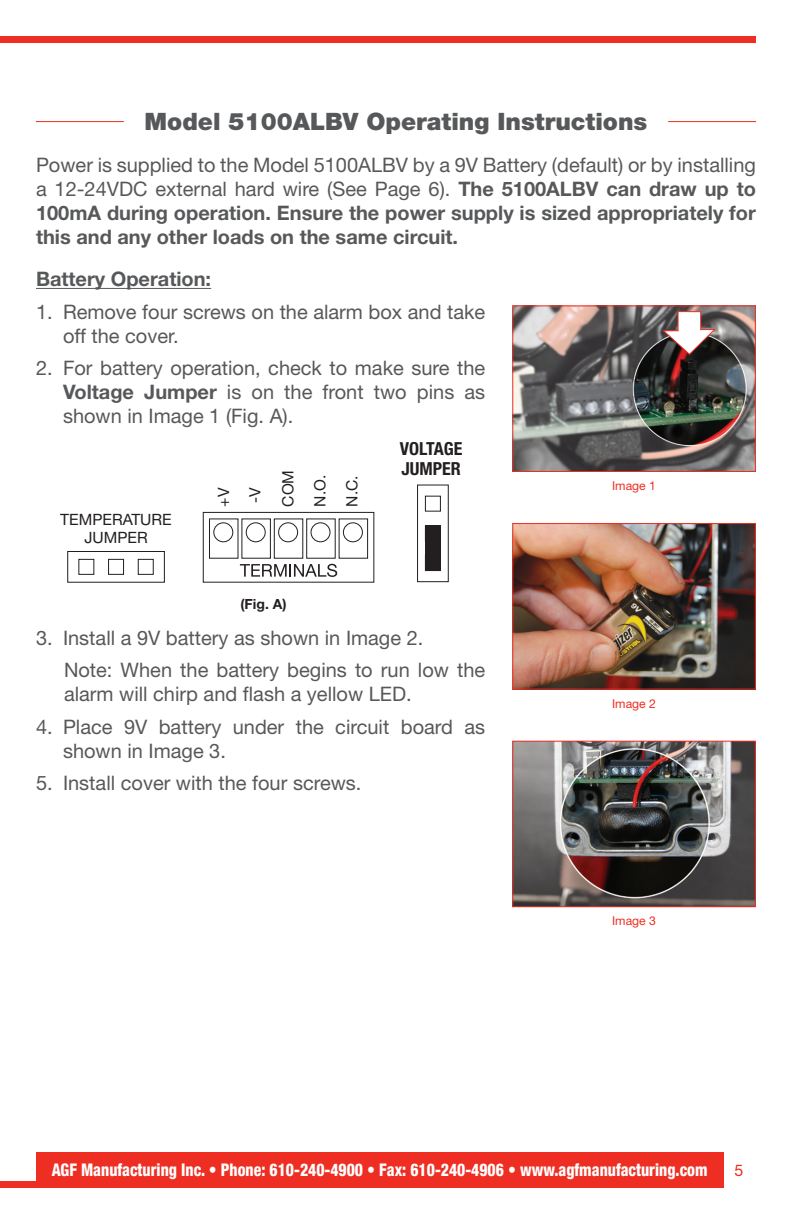
<style>
.page{position:relative;width:792px;height:1224px;background:#fff}
.page>*{position:absolute;margin:0;border:0;box-sizing:border-box;transform-origin:0 0}
.t1{font:900 24px "Helvetica Neue";color:#57585a}
.t2{font:20px/24px "Helvetica Neue";color:#57585a}
.t3{font:700 20px/24px "Helvetica Neue";color:#57585a;text-align:justify}
.t4{font:700 condensed 18px "Helvetica Neue";color:#231f20}
.t5{font:800 condensed 17.6px "Helvetica Neue";color:#fff;scale:.9 1}
.t6{font:16px "Helvetica Neue";color:#ee2e22}
.t7{font:15.6px/18.8px "Helvetica Neue";color:#231f20}
.t8{font:700 14px "Helvetica Neue";color:#231f20}
.t9{font:12.2px "Helvetica Neue";color:#ee2e22}
.s1{font-weight:400}
.s2{font-weight:700}
</style>
<div class="page">
<div style="left:36px;top:1152px;width:687px;height:36px;background:#ee2e22"></div>
<div style="left:0;top:36px;width:756px;height:6px;background:#ee2e22"></div>
<div style="left:0;top:1182px;width:36px;height:6px;background:#ee2e22"></div>
<hr style="left:36px;top:288px;width:175px;height:1px;background:#57585a">
<img style="left:514px;top:307px;width:240px;height:163px">
<div style="left:512px;top:305px;width:244px;height:167px;border:1px solid #ee2e22"></div>
<img style="left:514px;top:525px;width:240px;height:163px">
<div style="left:512px;top:523px;width:244px;height:167px;border:1px solid #ee2e22"></div>
<img style="left:514px;top:743px;width:240px;height:162px">
<div style="left:512px;top:741px;width:244px;height:166px;border:1px solid #ee2e22"></div>
<hr style="left:36px;top:121px;width:88px;height:1px;background:#ee2e22">
<hr style="left:668px;top:121px;width:88px;height:1px;background:#ee2e22">
<svg style="left:661px;top:311px;width:56px;height:45px"></svg>
<div style="left:203px;top:512px;width:171px;height:70px;background:#fff;border:1px solid #231f20"></div>
<div style="left:417px;top:485px;width:32px;height:97px;background:#fff;border:1px solid #231f20"></div>
<div style="left:209px;top:519px;width:29px;height:40px;background:#fff;border:1px solid #231f20"></div>
<div style="left:214px;top:523px;width:19px;height:19px;border:1px solid #231f20;border-radius:50%"></div>
<div style="left:242px;top:519px;width:29px;height:40px;background:#fff;border:1px solid #231f20"></div>
<div style="left:246px;top:523px;width:20px;height:19px;border:1px solid #231f20;border-radius:50%"></div>
<div style="left:274px;top:519px;width:29px;height:40px;background:#fff;border:1px solid #231f20"></div>
<div style="left:278px;top:523px;width:20px;height:19px;border:1px solid #231f20;border-radius:50%"></div>
<div style="left:306px;top:519px;width:29px;height:40px;background:#fff;border:1px solid #231f20"></div>
<div style="left:311px;top:523px;width:19px;height:19px;border:1px solid #231f20;border-radius:50%"></div>
<div style="left:339px;top:519px;width:29px;height:40px;background:#fff;border:1px solid #231f20"></div>
<div style="left:343px;top:523px;width:20px;height:19px;border:1px solid #231f20;border-radius:50%"></div>
<svg style="left:240px;top:564px;width:97px;height:13px"></svg>
<div style="left:425px;top:496px;width:16px;height:15px;background:#fff;border:1px solid #231f20"></div>
<div style="left:67px;top:551px;width:98px;height:32px;border:1px solid #231f20"></div>
<div style="left:79px;top:559px;width:15px;height:16px;background:#fff;border:1px solid #231f20"></div>
<div style="left:108px;top:559px;width:16px;height:16px;background:#fff;border:1px solid #231f20"></div>
<div style="left:138px;top:559px;width:16px;height:16px;background:#fff;border:1px solid #231f20"></div>
<div style="left:425px;top:526px;width:16px;height:45px;background:#231f20"></div>
<p class="t1" style="left:145px;top:108px;width:504px">Model 5100ALBV Operating Instructions</p>
<p class="t3" style="left:36px;top:153px;width:722px"><span class="s1">Power is supplied to the Model 5100ALBV by a 9V Battery (default) or by installing a 12-24VDC external hard wire (See Page 6).</span> The 5100ALBV can draw up to 100mA during operation. Ensure the power supply is sized appropriately for this and any other loads on the same circuit.</p>
<p class="t3" style="left:36px;top:267px;width:177px">Battery Operation:</p>
<p class="t2" style="left:63px;top:299px;width:424px;text-indent:-27px">1. Remove four screws on the alarm box and take off the cover.</p>
<p class="t2" style="left:63px;top:356px;width:424px;text-align:justify;text-indent:-27px">2. For battery operation, check to make sure the <span class="s2">Voltage Jumper</span> is on the front two pins as shown in Image 1 (Fig. A).</p>
<p class="t7" style="left:60px;top:510px;width:113px;text-align:center">TEMPERATURE<br>JUMPER</p>
<p class="t7" style="left:208px;top:507px;width:21px;line-height:31.2px;rotate:-90deg">+V -V</p>
<p class="t7" style="left:278px;top:507px;width:38px;rotate:-90deg">COM</p>
<p class="t7" style="left:304px;top:507px;width:33px;line-height:32px;rotate:-90deg">N.O.<br>N.C.</p>
<p class="t8" style="left:240px;top:595px;width:48px">(Fig. A)</p>
<p class="t4" style="left:400px;top:438px;width:64px">VOLTAGE</p>
<p class="t7" style="left:399px;top:442px;width:69px">VOLTAGE<br>JUMPER</p>
<p class="t2" style="left:36px;top:626px;width:389px">3. Install a 9V battery as shown in Image 2.</p>
<p class="t2" style="left:64px;top:658px;width:423px">Note: When the battery begins to run low the alarm will chirp and flash a yellow LED.</p>
<p class="t2" style="left:63px;top:714px;width:424px;text-indent:-27px">4. Place 9V battery under the circuit board as shown in Image 3.</p>
<p class="t2" style="left:36px;top:770px;width:327px">5. Install cover with the four screws.</p>
<p class="t9" style="left:612px;top:478px;width:45px">Image 1</p>
<p class="t9" style="left:612px;top:696px;width:45px">Image 2</p>
<p class="t9" style="left:612px;top:914px;width:45px">Image 3</p>
<p class="t5" style="left:52px;top:1159px;width:730px">AGF Manufacturing Inc. • Phone: 610-240-4900 • Fax: 610-240-4906 • www.agfmanufacturing.com</p>
<p class="t6" style="left:735px;top:1161px;width:10px">5</p>
</div>
